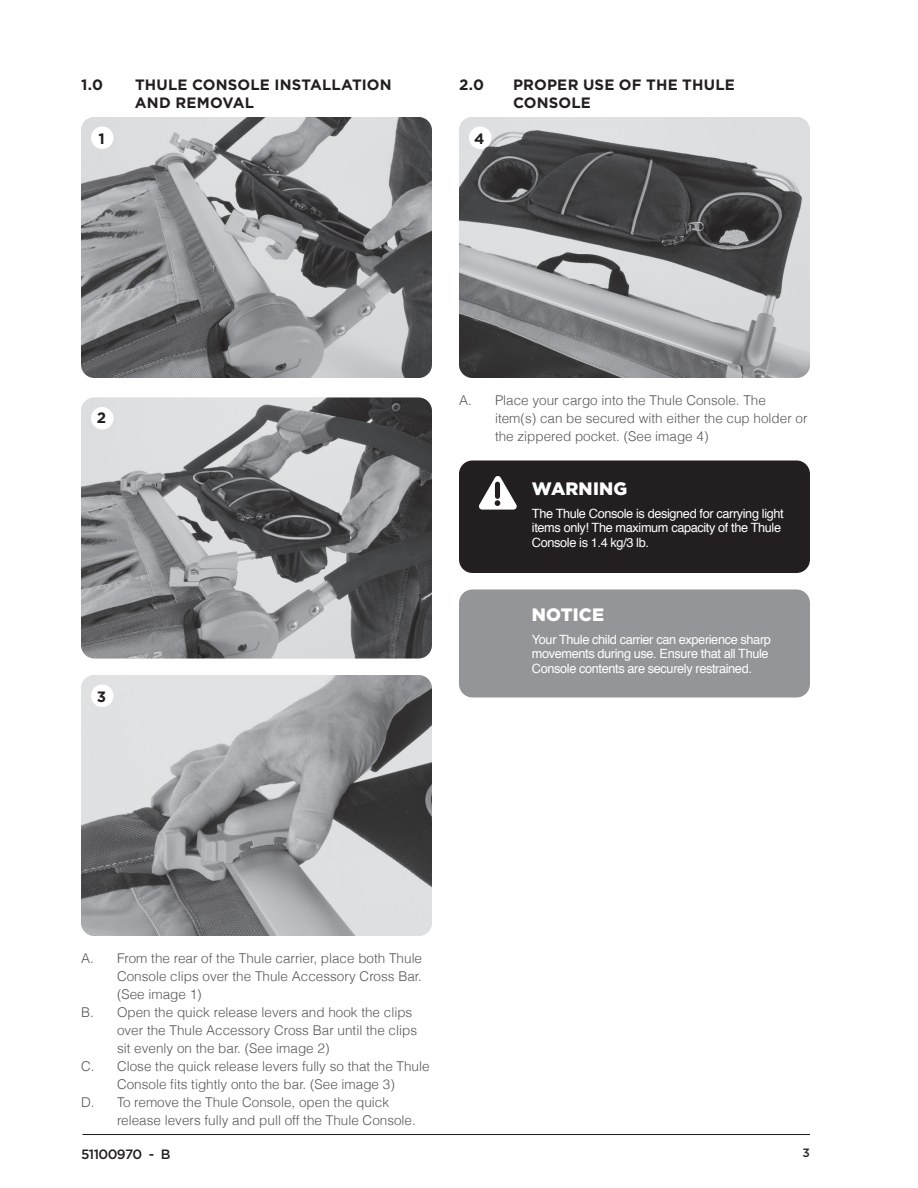
<style>
.page{position:relative;width:918px;height:1188px;background:#fff}
.page>*{position:absolute;margin:0;border:0;box-sizing:border-box;transform-origin:0 0}
.t1{font:900 18px "Gotham";letter-spacing:.01em;color:#fff}
.t2{font:700 15px/18px "Gotham";letter-spacing:.015em;color:#231f20}
.t3{font:300 13.5px/18px "Helvetica";color:#57585a}
.t4{font:500 13.5px "Thule";letter-spacing:-.04em;color:#231f20}
.t5{font:12.75px/15px "Helvetica";letter-spacing:-.03em;color:#fff}
.t6{font:500 12px "Thule";color:#231f20}
</style>
<div class="page">
<hr style="left:82px;top:1134px;width:728px;height:1px;background:#231f20">
<img style="left:81px;top:398px;width:351px;height:260px">
<img style="left:81px;top:675px;width:351px;height:261px">
<div style="left:91px;top:407px;width:23px;height:23px;background:#fff;border-radius:50%"></div>
<div style="left:91px;top:685px;width:23px;height:22px;background:#fff;border-radius:50%"></div>
<img style="left:81px;top:117px;width:351px;height:261px">
<img style="left:459px;top:117px;width:351px;height:261px">
<div style="left:91px;top:127px;width:23px;height:22px;background:#fff;border-radius:50%"></div>
<div style="left:469px;top:127px;width:23px;height:22px;background:#fff;border-radius:50%"></div>
<div style="left:459px;top:460px;width:351px;height:113px;background:#231f20;border-radius:13px"></div>
<svg style="left:479px;top:476px;width:38px;height:34px"></svg>
<div style="left:459px;top:590px;width:351px;height:108px;background:#939598;border-radius:13px"></div>
<p class="t2" style="left:81px;top:75px;width:37px">1.0 T</p>
<p class="t2" style="left:135px;top:75px;width:258px;text-indent:10px">HULE CONSOLE I NSTALLATION<br>AND REMOVAL</p>
<p class="t2" style="left:459px;top:75px;width:27px">2.0</p>
<p class="t2" style="left:513px;top:75px;width:221px">PROPER USE OF TH E THULE<br>CONSOLE</p>
<p class="t2" style="left:98px;top:129px;width:8px">1</p>
<p class="t2" style="left:474px;top:129px;width:12px">4</p>
<p class="t2" style="left:97px;top:408px;width:11px">2</p>
<p class="t2" style="left:97px;top:687px;width:11px">3</p>
<p class="t3" style="left:495px;top:391px;width:314px;text-indent:-36px">A. Place your cargo into the Thule Console. The item(s) can be secured with either the cup holder or the zippered pocket. (See image 4)</p>
<h1 class="t1" style="left:532px;top:478px;width:97px">WARNING</h1>
<p class="t5" style="left:532px;top:506px;width:253px">The Thule Console is designed for carrying light items only! The maximum capacity of the Thule<br>Console is 1.4 kg/3 lb.</p>
<h1 class="t1" style="left:532px;top:604px;width:74px">NOTICE</h1>
<p class="t5" style="left:532px;top:632px;width:240px">Your Thule child carrier can experience sharp movements during use. Ensure that all Thule<br>Console contents are securely restrained.</p>
<p class="t3" style="left:81px;top:949px;width:343px">A. From the rear of the Thule carrier, place both Thule</p>
<p class="t3" style="left:117px;top:967px;width:306px">Console clips over the Thule Accessory Cross Bar.</p>
<p class="t3" style="left:117px;top:985px;width:86px">(See image 1)</p>
<p class="t3" style="left:81px;top:1003px;width:333px">B. Open the quick release levers and hook the clips</p>
<p class="t3" style="left:117px;top:1021px;width:302px">over the Thule Accessory Cross Bar until the clips</p>
<p class="t3" style="left:117px;top:1039px;width:214px">sit evenly on the bar. (See image 2)</p>
<p class="t3" style="left:81px;top:1057px;width:350px">C. Close the quick release levers fully so that the Thule</p>
<p class="t3" style="left:117px;top:1075px;width:279px">Console fits tightly onto the bar. (See image 3)</p>
<p class="t3" style="left:81px;top:1093px;width:310px">D. To remove the Thule Console, open the quick</p>
<p class="t3" style="left:117px;top:1111px;width:300px">release levers fully and pull off the Thule Console.</p>
<p class="t4" style="left:81px;top:1145px;width:91px">51100970 - B</p>
<p class="t6" style="left:803px;top:1145px;width:9px">3</p>
</div>
